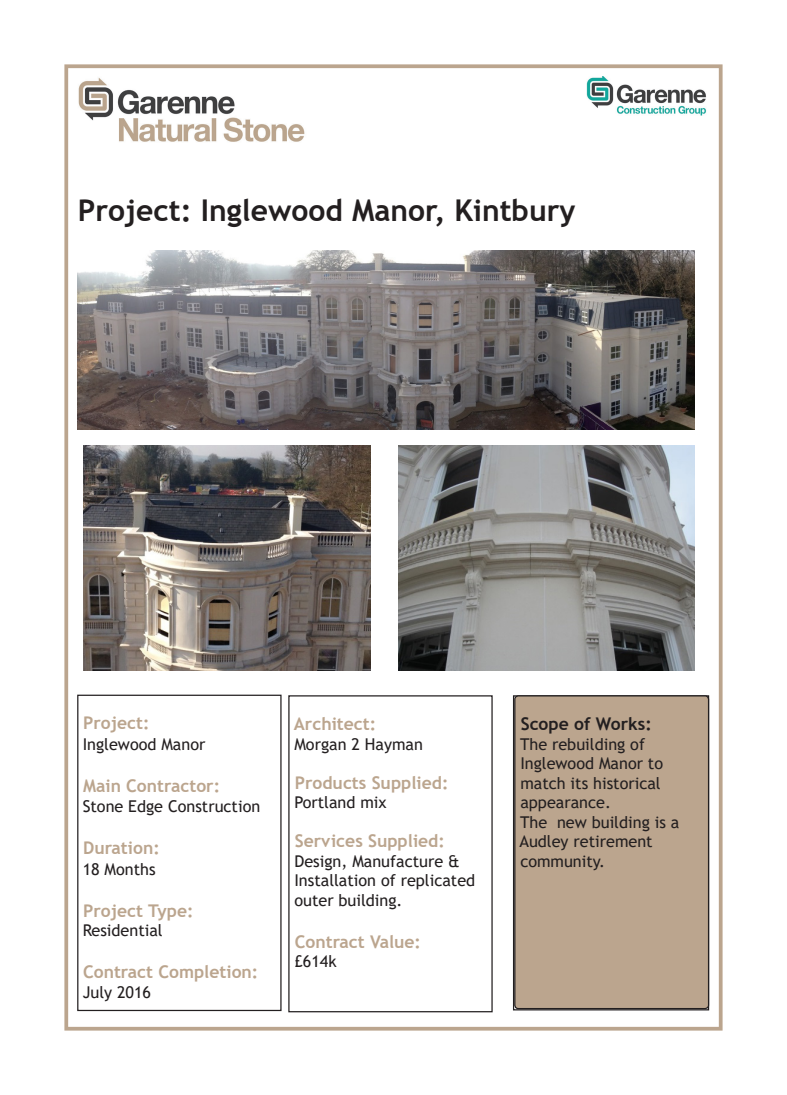
<style>
.page{position:relative;width:787px;height:1095px;background:#fff}
.page>*{position:absolute;margin:0;border:0;box-sizing:border-box;transform-origin:0 0}
.t1{font:700 30px "Trebuchet MS";color:#231f20}
.t2{font:700 17.5px "Trebuchet MS";color:#bba58e}
.t3{font:700 17.5px "Trebuchet MS";color:#231f20}
.t4{font:16.25px "Trebuchet MS";color:#231f20}
</style>
<div class="page">
<div style="left:288px;top:695px;width:204px;height:317px;border:1px solid #231f20"></div>
<div style="left:64px;top:64px;width:658px;height:966px;border:4px solid #bba58e"></div>
<img style="left:78px;top:77px;width:227px;height:65px">
<div style="left:515px;top:696px;width:193px;height:312px;background:#bba58e;border-radius:4px"></div>
<div style="left:514px;top:695px;width:195px;height:314px;border:1px solid #231f20;border-radius:4px"></div>
<img style="left:78px;top:250px;width:616px;height:179px">
<img style="left:83px;top:446px;width:287px;height:225px">
<img style="left:399px;top:446px;width:295px;height:225px">
<div style="left:77px;top:695px;width:204px;height:316px;border:1px solid #231f20"></div>
<img style="left:586px;top:76px;width:120px;height:40px">
<p class="t1" style="left:78px;top:191px;width:499px">Project: Inglewood Manor, Kintbury</p>
<p class="t2" style="left:83px;top:712px;width:68px">Project:</p>
<p class="t4" style="left:83px;top:734px;width:124px">Inglewood Manor</p>
<p class="t2" style="left:83px;top:775px;width:139px">Main Contractor:</p>
<p class="t4" style="left:83px;top:796px;width:179px">Stone Edge Construction</p>
<p class="t2" style="left:83px;top:836px;width:78px">Duration:</p>
<p class="t4" style="left:83px;top:859px;width:74px">18 Months</p>
<p class="t2" style="left:83px;top:899px;width:112px">Project Type:</p>
<p class="t4" style="left:83px;top:920px;width:82px">Residential</p>
<p class="t2" style="left:83px;top:961px;width:177px">Contract Completion:</p>
<p class="t4" style="left:83px;top:982px;width:70px">July 2016</p>
<p class="t2" style="left:294px;top:713px;width:84px">Architect:</p>
<p class="t4" style="left:294px;top:734px;width:130px">Morgan 2 Hayman</p>
<p class="t2" style="left:295px;top:772px;width:155px">Products Supplied:</p>
<p class="t4" style="left:294px;top:792px;width:94px">Portland mix</p>
<p class="t2" style="left:295px;top:830px;width:152px">Services Supplied:</p>
<p class="t4" style="left:294px;top:851px;width:167px">Design, Manufacture &amp;</p>
<p class="t4" style="left:294px;top:870px;width:182px">Installation of replicated</p>
<p class="t4" style="left:294px;top:890px;width:110px">outer building.</p>
<p class="t2" style="left:295px;top:931px;width:128px">Contract Value:</p>
<p class="t4" style="left:294px;top:951px;width:44px">£614k</p>
<p class="t3" style="left:520px;top:713px;width:133px">Scope of Works:</p>
<p class="t4" style="left:520px;top:734px;width:126px">The rebuilding of</p>
<p class="t4" style="left:520px;top:753px;width:144px">Inglewood Manor to</p>
<p class="t4" style="left:520px;top:773px;width:142px">match its historical</p>
<p class="t4" style="left:520px;top:792px;width:92px">appearance.</p>
<p class="t4" style="left:520px;top:812px;width:161px">The new building is a</p>
<p class="t4" style="left:519px;top:831px;width:135px">Audley retirement</p>
<p class="t4" style="left:520px;top:851px;width:86px">community.</p>
</div>
